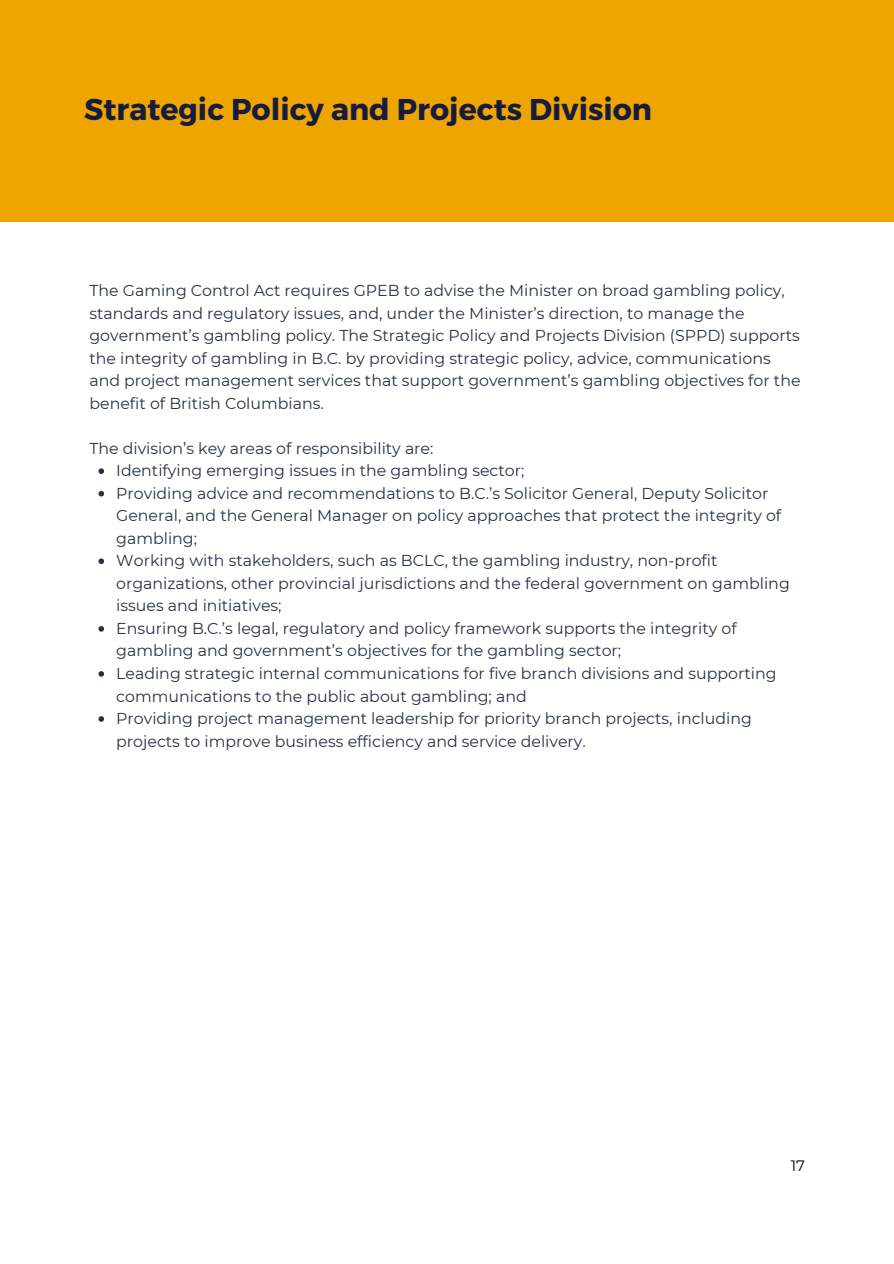
<style>
.page{position:relative;width:894px;height:1264px;background:#fff}
.page>*{position:absolute;margin:0;border:0;box-sizing:border-box;transform-origin:0 0}
.t1{font:700 30px "Montserrat";color:#161b40}
.t2{font:15.75px/22.5px "Montserrat";color:#27324a}
.t3{font:15px "Montserrat";color:#000}
</style>
<div class="page">
<div style="left:0;top:0;width:893px;height:221px;background:#efa500"></div>
<svg style="left:98px;top:468px;width:6px;height:6px"></svg>
<svg style="left:98px;top:491px;width:6px;height:5px"></svg>
<svg style="left:98px;top:558px;width:6px;height:6px"></svg>
<svg style="left:98px;top:626px;width:6px;height:5px"></svg>
<svg style="left:98px;top:671px;width:6px;height:5px"></svg>
<svg style="left:98px;top:716px;width:6px;height:5px"></svg>
<h1 class="t1" style="left:84px;top:90px;width:569px">Strategic Policy and Projects Division</h1>
<p class="t2" style="left:89px;top:279px;width:712px">The Gaming Control Act requires GPEB to advise the Minister on broad gambling policy, standards and regulatory issues, and, under the Minister’s direction, to manage the government’s gambling policy. The Strategic Policy and Projects Division (SPPD) supports the integrity of gambling in B.C. by providing strategic policy, advice, communications and project management services that support government’s gambling objectives for the benefit of British Columbians.</p>
<p class="t2" style="left:89px;top:437px;width:345px">The division’s key areas of responsibility are:</p>
<p class="t2" style="left:116px;top:459px;width:675px">Identifying emerging issues in the gambling sector;<br>Providing advice and recommendations to B.C.’s Solicitor General, Deputy Solicitor General, and the General Manager on policy approaches that protect the integrity of gambling;<br>Working with stakeholders, such as BCLC, the gambling industry, non-profit organizations, other provincial jurisdictions and the federal government on gambling issues and initiatives;<br>Ensuring B.C.’s legal, regulatory and policy framework supports the integrity of gambling and government’s objectives for the gambling sector;<br>Leading strategic internal communications for five branch divisions and supporting communications to the public about gambling; and<br>Providing project management leadership for priority branch projects, including projects to improve business efficiency and service delivery.</p>
<p class="t3" style="left:790px;top:1156px;width:16px">17</p>
</div>
